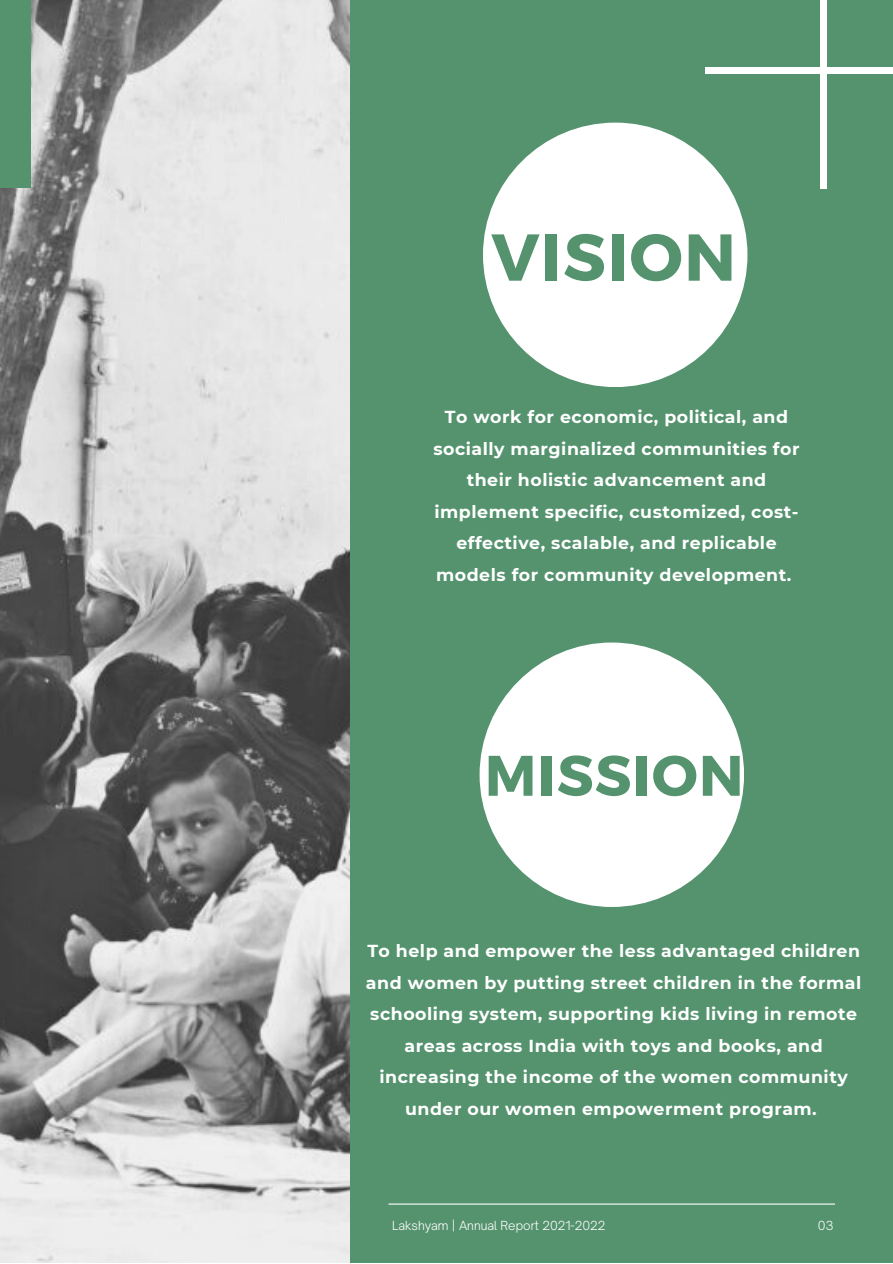
<style>
.page{position:relative;width:893px;height:1264px;background:#fff}
.page>*{position:absolute;margin:0;border:0;box-sizing:border-box;transform-origin:0 0}
.t1{font:700 66.15px "Montserrat";letter-spacing:.02em;color:#54936e}
.t2{font:700 57px "Montserrat";letter-spacing:.02em;color:#54936e}
.t3{font:700 17.4px/31.5px "Montserrat";letter-spacing:.03em;color:#fff;text-align:center}
.t4{font:300 12px "Open Sauce One";color:#fff}
</style>
<div class="page">
<div style="left:0;top:0;width:892px;height:1262px;background:#54936e"></div>
<img style="left:0;top:0;width:349px;height:1262px">
<div style="left:820px;top:0;width:6px;height:189px;background:#fff"></div>
<div style="left:705px;top:68px;width:187px;height:6px;background:#fff"></div>
<hr style="left:388px;top:1203px;width:447px;height:1px;background:#fff">
<div style="left:0;top:0;width:31px;height:187px;background:#54936e"></div>
<div style="left:483px;top:123px;width:264px;height:264px;background:#fff;border-radius:50%"></div>
<div style="left:479px;top:642px;width:265px;height:265px;background:#fff;border-radius:50%"></div>
<h1 class="t1" style="left:491px;top:214px;width:246px">VISION</h1>
<p class="t3" style="left:433px;top:401px;width:368px">To work for economic, political, and socially marginalized communities for their holistic advancement and implement specific, customized, cost&shy;effective, scalable, and replicable models for community development.</p>
<h2 class="t2" style="left:484px;top:738px;width:260px">MISSION</h2>
<p class="t3" style="left:366px;top:935px;width:497px">To help and empower the less advantaged children and women by putting street children in the formal schooling system, supporting kids living in remote areas across India with toys and books, and increasing the income of the women community under our women empowerment program.</p>
<p class="t4" style="left:392px;top:1217px;width:215px">Lakshyam | Annual Report 2021-2022</p>
<p class="t4" style="left:817px;top:1217px;width:17px">03</p>
</div>
